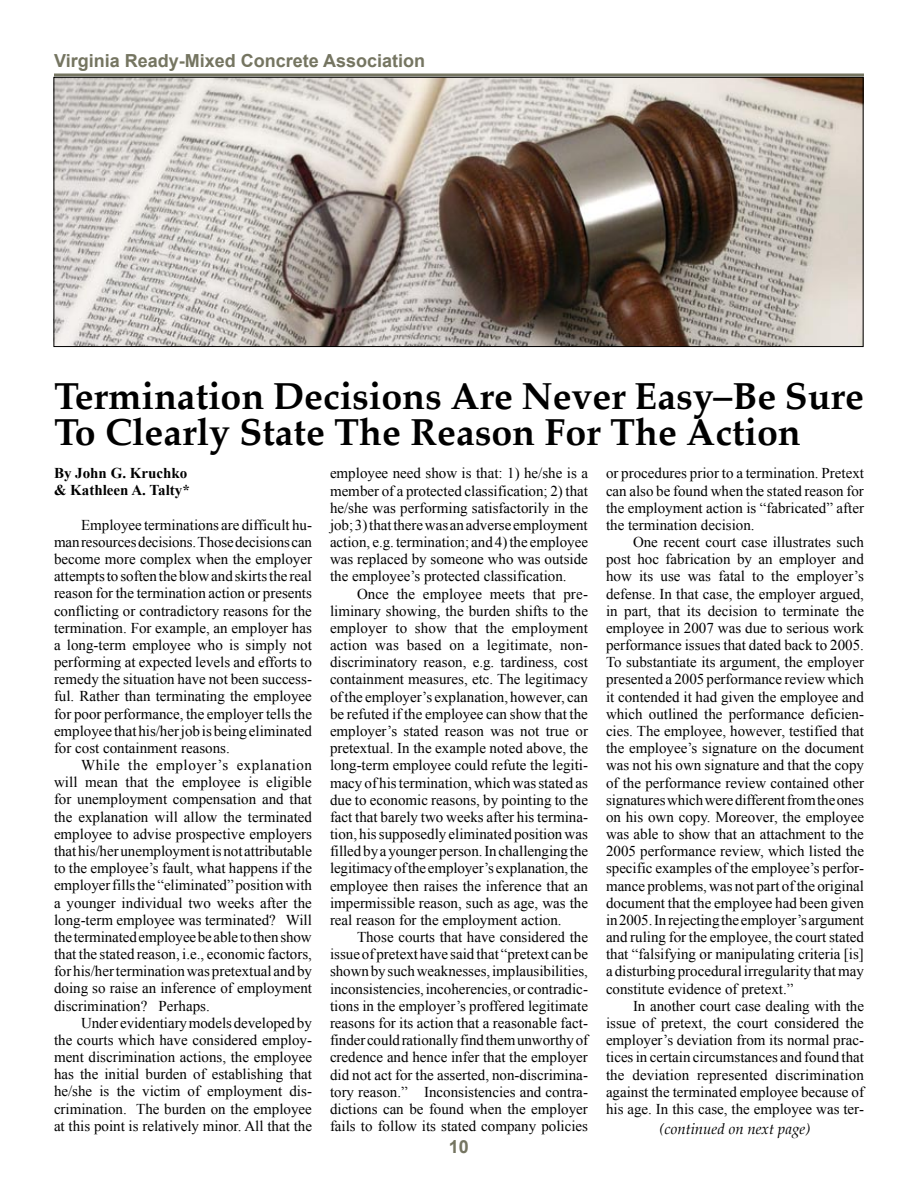
<style>
.page{position:relative;width:918px;height:1188px;background:#fff}
.page>*{position:absolute;margin:0;border:0;box-sizing:border-box;transform-origin:0 0}
.t1{font:700 37.5px/36px "Palatino";color:#000}
.t2{font:700 18px "Arial";color:#757561}
.t3{font:15px/17.1px "Times New Roman";color:#000;text-align:justify}
.t4{font:700 15px/17.1px "Times New Roman";color:#000}
.t5{font:italic 15px "Palatino";color:#000}
</style>
<div class="page">
<hr style="left:54px;top:73px;width:810px;height:3px;background:#757561">
<img style="left:56px;top:79px;width:806px;height:266px">
<p class="t2" style="left:54px;top:49px;width:373px">Virginia Ready-Mixed Concrete Association</p>
<h1 class="t1" style="left:54px;top:377px;width:811px">Termination Decisions Are Never Easy–Be Sure<br>To Clearly State The Reason For The Action</h1>
<p class="t4" style="left:54px;top:464px;width:137px">By John G. Kruchko &amp; Kathleen A. Talty*</p>
<p class="t3" style="left:54px;top:516px;width:260px;text-indent:27px">Employee terminations are difficult hu&shy;man resources decisions. Those decisions can become more complex when the employer attempts to soften the blow and skirts the real reason for the termination action or presents conflicting or contradictory reasons for the termination. For example, an employer has a long-term employee who is simply not performing at expected levels and efforts to remedy the situation have not been success&shy;ful. Rather than terminating the employee for poor performance, the employer tells the employee that his/her job is being eliminated for cost containment reasons.</p>
<p class="t3" style="left:54px;top:756px;width:260px;text-indent:27px">While the employer’s explanation will mean that the employee is eligible for unemployment compensation and that the explanation will allow the terminated employee to advise prospective employers that his/her unemployment is not attributable to the employee’s fault, what happens if the employer fills the “eliminated” position with a younger individual two weeks after the long-term employee was terminated? Will the terminated employee be able to then show that the stated reason, i.e., economic factors, for his/her termination was pretextual and by doing so raise an inference of employment discrimination? Perhaps.</p>
<p class="t3" style="left:54px;top:1014px;width:260px;text-indent:27px">Under evidentiary models developed by the courts which have considered employ&shy;ment discrimination actions, the employee has the initial burden of establishing that he/she is the victim of employment dis&shy;crimination. The burden on the employee at this point is relatively minor. All that the</p>
<p class="t3" style="left:330px;top:465px;width:260px">employee need show is that: 1) he/she is a member of a protected classification; 2) that he/she was performing satisfactorily in the job; 3) that there was an adverse employment action, e.g. termination; and 4) the employee was replaced by someone who was outside the employee’s protected classification.</p>
<p class="t3" style="left:330px;top:585px;width:260px;text-indent:27px">Once the employee meets that pre&shy;liminary showing, the burden shifts to the employer to show that the employment action was based on a legitimate, non&shy;discriminatory reason, e.g. tardiness, cost containment measures, etc. The legitimacy of the employer’s explanation, however, can be refuted if the employee can show that the employer’s stated reason was not true or pretextual. In the example noted above, the long-term employee could refute the legiti&shy;macy of his termination, which was stated as due to economic reasons, by pointing to the fact that barely two weeks after his termina&shy;tion, his supposedly eliminated position was filled by a younger person. In challenging the legitimacy of the employer’s explanation, the employee then raises the inference that an impermissible reason, such as age, was the real reason for the employment action.</p>
<p class="t3" style="left:330px;top:928px;width:260px;text-indent:27px">Those courts that have considered the issue of pretext have said that “pretext can be shown by such weaknesses, implausibilities, inconsistencies, incoherencies, or contradic&shy;tions in the employer’s proffered legitimate reasons for its action that a reasonable fact&shy;finder could rationally find them unworthy of credence and hence infer that the employer did not act for the asserted, non-discrimina&shy;tory reason.” Inconsistencies and contra&shy;dictions can be found when the employer fails to follow its stated company policies</p>
<p class="t3" style="left:606px;top:465px;width:260px">or procedures prior to a termination. Pretext can also be found when the stated reason for the employment action is “fabricated” after the termination decision.</p>
<p class="t3" style="left:606px;top:533px;width:260px;text-indent:27px">One recent court case illustrates such post hoc fabrication by an employer and how its use was fatal to the employer’s defense. In that case, the employer argued, in part, that its decision to terminate the employee in 2007 was due to serious work performance issues that dated back to 2005.<br>To substantiate its argument, the employer presented a 2005 performance review which it contended it had given the employee and which outlined the performance deficien&shy;cies. The employee, however, testified that the employee’s signature on the document was not his own signature and that the copy of the performance review contained other signatures which were different from the ones on his own copy. Moreover, the employee was able to show that an attachment to the 2005 performance review, which listed the specific examples of the employee’s perfor&shy;mance problems, was not part of the original document that the employee had been given in 2005. In rejecting the employer’s argument and ruling for the employee, the court stated that “falsifying or manipulating criteria [is] a disturbing procedural irregularity that may constitute evidence of pretext.”</p>
<p class="t3" style="left:606px;top:997px;width:260px;text-indent:27px">In another court case dealing with the issue of pretext, the court considered the employer’s deviation from its normal prac&shy;tices in certain circumstances and found that the deviation represented discrimination against the terminated employee because of his age. In this case, the employee was ter-</p>
<p class="t5" style="left:660px;top:1117px;width:152px">(continued on next page)</p>
<p class="t2" style="left:449px;top:1135px;width:22px">10</p>
</div>
